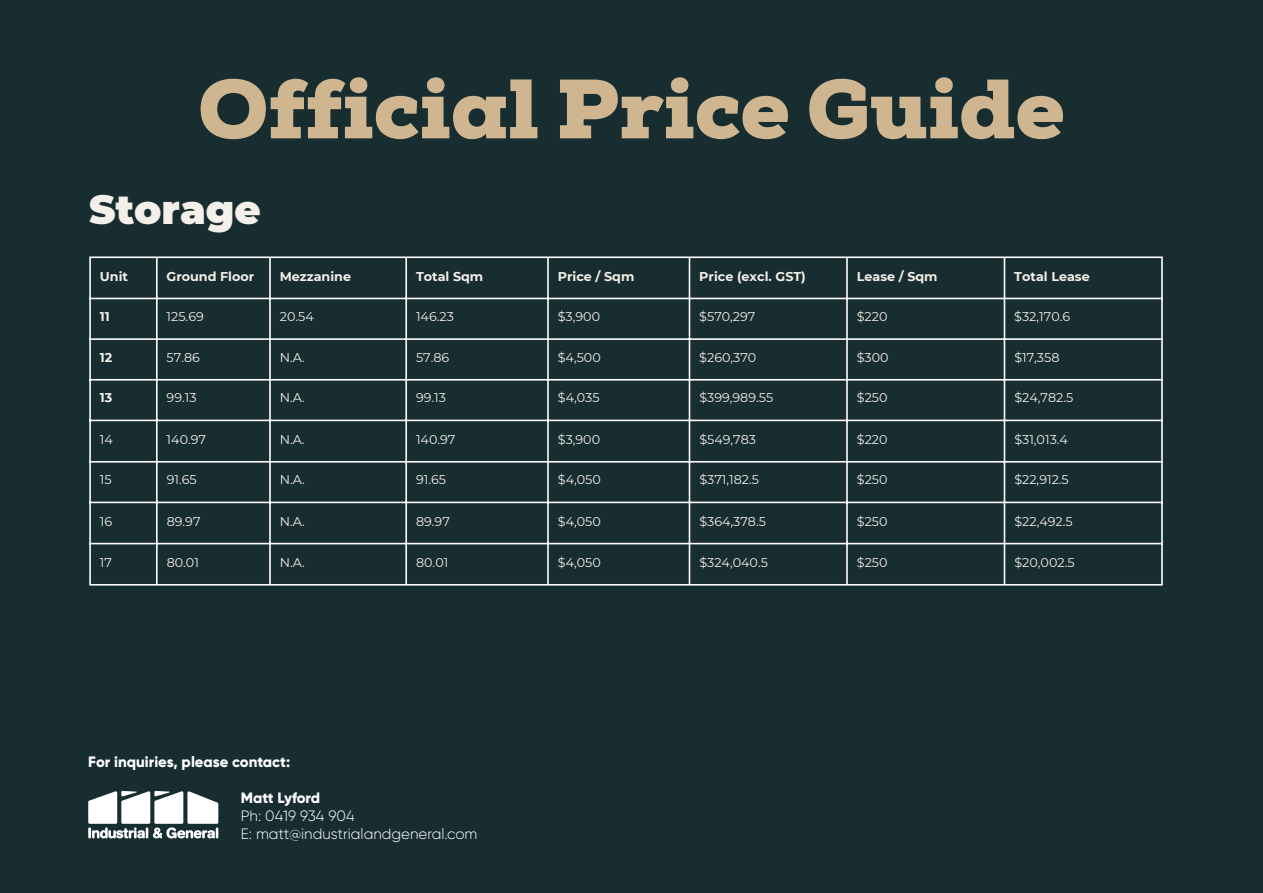
<style>
.page{position:relative;width:1263px;height:893px;background:#172d30}
.page>*{position:absolute;margin:0;border:0;box-sizing:border-box;transform-origin:0 0}
.t1{font:900 84px "Nexa Slab";color:#cfb691}
.t2{font:900 40.35px "Montserrat";color:#f3efe9}
.t3{font:300 15px "Gilroy";color:#fff}
.t4{font:800 15px "Gilroy";color:#fff}
.t5{font:12.75px "Montserrat";color:#f3efe9}
.t6{font:700 12.75px "Montserrat";color:#f3efe9}
</style>
<div class="page">
<svg style="left:91px;top:258px;width:1070px;height:326px"></svg>
<hr style="left:89px;top:258px;width:2px;height:326px;background:#fff">
<hr style="left:156px;top:258px;width:2px;height:326px;background:#fff">
<hr style="left:269px;top:258px;width:2px;height:326px;background:#fff">
<hr style="left:405px;top:258px;width:2px;height:326px;background:#fff">
<hr style="left:547px;top:258px;width:2px;height:326px;background:#fff">
<hr style="left:689px;top:258px;width:1px;height:326px;background:#fff">
<hr style="left:846px;top:258px;width:2px;height:326px;background:#fff">
<hr style="left:1004px;top:258px;width:1px;height:326px;background:#fff">
<hr style="left:1161px;top:258px;width:2px;height:326px;background:#fff">
<hr style="left:89px;top:256px;width:1074px;height:2px;background:#fff">
<hr style="left:89px;top:298px;width:1074px;height:1px;background:#fff">
<hr style="left:89px;top:338px;width:1074px;height:2px;background:#fff">
<hr style="left:89px;top:379px;width:1074px;height:2px;background:#fff">
<hr style="left:89px;top:420px;width:1074px;height:1px;background:#fff">
<hr style="left:89px;top:461px;width:1074px;height:2px;background:#fff">
<hr style="left:89px;top:502px;width:1074px;height:1px;background:#fff">
<hr style="left:89px;top:543px;width:1074px;height:1px;background:#fff">
<hr style="left:89px;top:584px;width:1074px;height:2px;background:#fff">
<svg style="left:88px;top:791px;width:130px;height:47px"></svg>
<p class="t1" style="left:198px;top:56px;width:868px">Official Price Guide</p>
<p class="t2" style="left:89px;top:179px;width:173px">Storage</p>
<p class="t6" style="left:100px;top:267px;width:30px">Unit</p>
<p class="t6" style="left:167px;top:267px;width:89px">Ground Floor</p>
<p class="t6" style="left:280px;top:267px;width:73px">Mezzanine</p>
<p class="t6" style="left:416px;top:267px;width:69px">Total Sqm</p>
<p class="t6" style="left:558px;top:267px;width:78px">Price / Sqm</p>
<p class="t6" style="left:699px;top:267px;width:108px">Price (excl. GST)</p>
<p class="t6" style="left:857px;top:267px;width:82px">Lease / Sqm</p>
<p class="t6" style="left:1014px;top:267px;width:77px">Total Lease</p>
<p class="t6" style="left:100px;top:307px;width:11px">11</p>
<p class="t5" style="left:167px;top:308px;width:39px">125.69</p>
<p class="t5" style="left:280px;top:308px;width:35px">20.54</p>
<p class="t5" style="left:416px;top:308px;width:39px">146.23</p>
<p class="t5" style="left:558px;top:308px;width:44px">$3,900</p>
<p class="t5" style="left:699px;top:308px;width:58px">$570,297</p>
<p class="t5" style="left:857px;top:308px;width:32px">$220</p>
<p class="t5" style="left:1014px;top:308px;width:57px">$32,170.6</p>
<p class="t6" style="left:100px;top:348px;width:14px">12</p>
<p class="t5" style="left:167px;top:348px;width:35px">57.86</p>
<p class="t5" style="left:280px;top:348px;width:26px">N.A.</p>
<p class="t5" style="left:416px;top:348px;width:35px">57.86</p>
<p class="t5" style="left:558px;top:348px;width:44px">$4,500</p>
<p class="t5" style="left:699px;top:348px;width:59px">$260,370</p>
<p class="t5" style="left:857px;top:348px;width:33px">$300</p>
<p class="t5" style="left:1014px;top:348px;width:47px">$17,358</p>
<p class="t6" style="left:100px;top:389px;width:14px">13</p>
<p class="t5" style="left:167px;top:389px;width:31px">99.13</p>
<p class="t5" style="left:280px;top:389px;width:26px">N.A.</p>
<p class="t5" style="left:416px;top:389px;width:31px">99.13</p>
<p class="t5" style="left:558px;top:389px;width:43px">$4,035</p>
<p class="t5" style="left:699px;top:389px;width:75px">$399,989.55</p>
<p class="t5" style="left:857px;top:389px;width:32px">$250</p>
<p class="t5" style="left:1014px;top:389px;width:60px">$24,782.5</p>
<p class="t5" style="left:100px;top:431px;width:15px">14</p>
<p class="t5" style="left:167px;top:431px;width:41px">140.97</p>
<p class="t5" style="left:280px;top:431px;width:26px">N.A.</p>
<p class="t5" style="left:416px;top:431px;width:41px">140.97</p>
<p class="t5" style="left:558px;top:431px;width:44px">$3,900</p>
<p class="t5" style="left:699px;top:431px;width:58px">$549,783</p>
<p class="t5" style="left:857px;top:431px;width:32px">$220</p>
<p class="t5" style="left:1014px;top:431px;width:55px">$31,013.4</p>
<p class="t5" style="left:100px;top:471px;width:13px">15</p>
<p class="t5" style="left:167px;top:471px;width:31px">91.65</p>
<p class="t5" style="left:280px;top:471px;width:26px">N.A.</p>
<p class="t5" style="left:416px;top:471px;width:31px">91.65</p>
<p class="t5" style="left:558px;top:471px;width:44px">$4,050</p>
<p class="t5" style="left:699px;top:471px;width:61px">$371,182.5</p>
<p class="t5" style="left:857px;top:471px;width:32px">$250</p>
<p class="t5" style="left:1014px;top:471px;width:56px">$22,912.5</p>
<p class="t5" style="left:100px;top:513px;width:14px">16</p>
<p class="t5" style="left:167px;top:513px;width:35px">89.97</p>
<p class="t5" style="left:280px;top:513px;width:26px">N.A.</p>
<p class="t5" style="left:416px;top:513px;width:35px">89.97</p>
<p class="t5" style="left:558px;top:513px;width:44px">$4,050</p>
<p class="t5" style="left:699px;top:513px;width:68px">$364,378.5</p>
<p class="t5" style="left:857px;top:513px;width:32px">$250</p>
<p class="t5" style="left:1014px;top:513px;width:60px">$22,492.5</p>
<p class="t5" style="left:100px;top:554px;width:14px">17</p>
<p class="t5" style="left:167px;top:554px;width:34px">80.01</p>
<p class="t5" style="left:280px;top:554px;width:26px">N.A.</p>
<p class="t5" style="left:416px;top:554px;width:34px">80.01</p>
<p class="t5" style="left:558px;top:554px;width:44px">$4,050</p>
<p class="t5" style="left:699px;top:554px;width:70px">$324,040.5</p>
<p class="t5" style="left:857px;top:554px;width:32px">$250</p>
<p class="t5" style="left:1014px;top:554px;width:62px">$20,002.5</p>
<p class="t4" style="left:88px;top:752px;width:203px">For inquiries, please contact:</p>
<p class="t4" style="left:241px;top:788px;width:81px">Matt Lyford</p>
<p class="t3" style="left:241px;top:806px;width:115px">Ph: 0419 934 904</p>
<p class="t3" style="left:241px;top:824px;width:238px">E: matt@industrialandgeneral.com</p>
</div>
